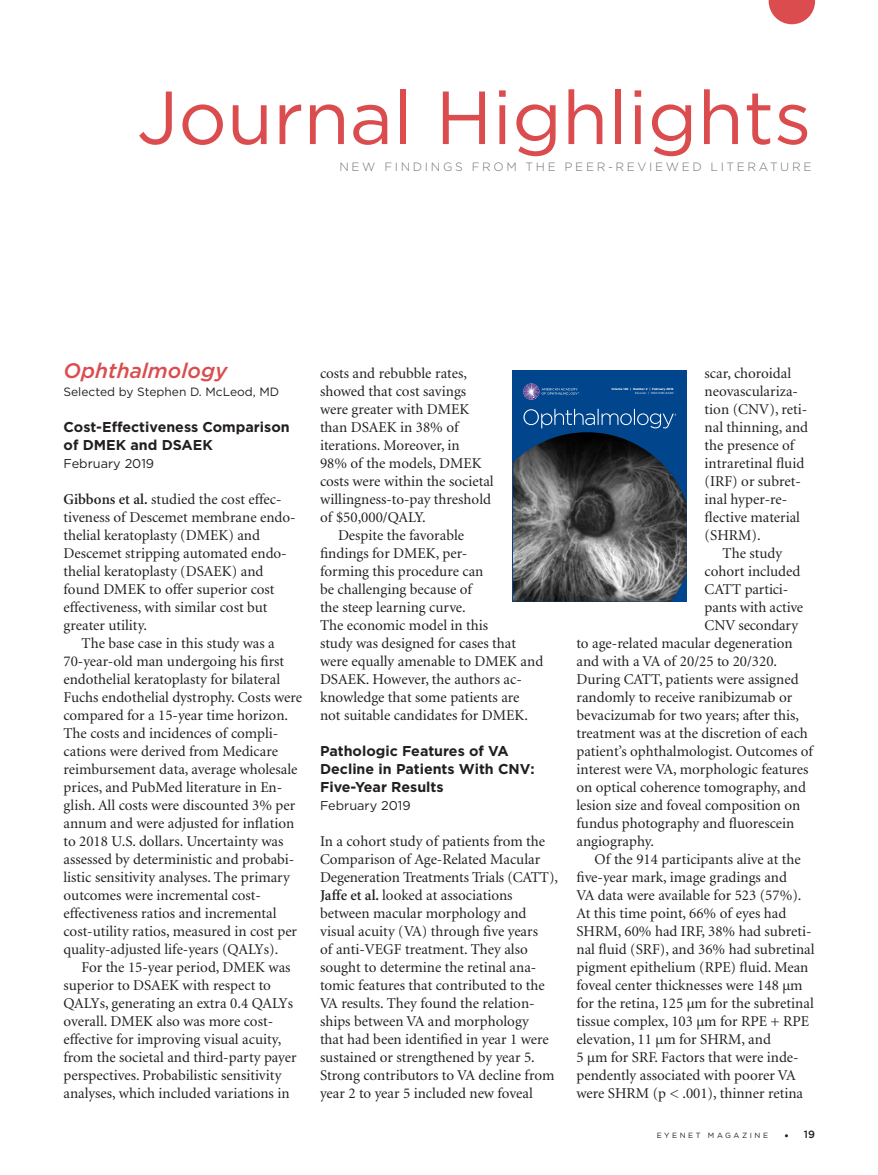
<style>
.page{position:relative;width:878px;height:1175px;background:#fff}
.page>*{position:absolute;margin:0;border:0;box-sizing:border-box;transform-origin:0 0}
.NB_Superhead{font:75px "Gotham";color:#db4c4e}
.JHi_Journal_title{font:italic 500 21px "Gotham";color:#db4c4e}
.BODY_text{font:15px/18px "Minion";color:#231f20}
.BODY_text_NO_indent{font:15px/18px "Minion";color:#231f20}
.JHi_story_title{font:700 14.25px/18px "Gotham";color:#231f20}
.JHi_pub_date{font:12.75px "Gotham";color:#231f20}
.NB_Super_Subhead{font:300 12px "Gotham";letter-spacing:.22em;color:#717275}
.MORE_ONLINE_body{font:12px "Gotham";color:#231f20}
.t1{font:500 10.5px "Gotham";color:#231f20}
.t2{font:10.2px "Times";color:#231f20}
.t3{font:7.5px "Gotham";letter-spacing:.34em;color:#231f20}
.t4{font:700 3px/4.1px "Gotham";color:#fff;text-align:right}
.t5{font:1.8px "Helvetica";color:#000}
.s1{font-weight:600}
.s2{font-weight:400}
.s3{font-weight:300;font-size:12px}
</style>
<div class="page">
<svg style="left:768px;top:0;width:47px;height:24px"></svg>
<div style="left:512px;top:370px;width:174px;height:231px;background:#01468c"></div>
<img style="left:513px;top:432px;width:173px;height:169px">
<svg style="left:523px;top:409px;width:153px;height:19px"></svg>
<svg style="left:523px;top:383px;width:56px;height:17px"></svg>
<p class="NB_Superhead" style="left:137px;top:69px;width:676px">Journal Highlights</p>
<p class="NB_Super_Subhead" style="left:339px;top:159px;width:473px">NEW FINDINGS FROM THE PEER-REVIEWED LITERATURE</p>
<p class="JHi_Journal_title" style="left:64px;top:357px;width:165px">Ophthalmology</p>
<p class="MORE_ONLINE_body" style="left:64px;top:384px;width:217px">Selected by Stephen D. McLeod, MD</p>
<p class="JHi_story_title" style="left:64px;top:418px;width:228px">Cost-Effectiveness Comparison of DMEK and DSAEK</p>
<p class="JHi_pub_date" style="left:64px;top:455px;width:92px">February 2019</p>
<p class="BODY_text_NO_indent" style="left:64px;top:491px;width:230px"><span class="s1">Gibbons et al.</span> studied the cost effec&shy;tiveness of Descemet membrane endo-- thelial keratoplasty (DMEK) and Descemet stripping automated endo&shy;thelial keratoplasty (DSAEK) and found DMEK to offer superior cost effectiveness, with similar cost but greater utility.</p>
<p class="BODY_text" style="left:64px;top:635px;width:240px;text-indent:18px">The base case in this study was a 70-year-old man undergoing his first endothelial keratoplasty for bilateral Fuchs endothelial dystrophy. Costs were compared for a 15-year time horizon.<br>The costs and incidences of compli&shy;cations were derived from Medicare reimbursement data, average wholesale prices, and PubMed literature in En&shy;glish. All costs were discounted 3% per annum and were adjusted for inflation to 2018 U.S. dollars. Uncertainty was assessed by deterministic and probabi&shy;listic sensitivity analyses. The primary outcomes were incremental cost&shy;effectiveness ratios and incremental cost-utility ratios, measured in cost per quality-adjusted life-years (QALYs).</p>
<p class="BODY_text" style="left:64px;top:959px;width:234px;text-indent:18px">For the 15-year period, DMEK was superior to DSAEK with respect to QALYs, generating an extra 0.4 QALYs overall. DMEK also was more cost&shy;effective for improving visual acuity, from the societal and third-party payer perspectives. Probabilistic sensitivity analyses, which included variations in</p>
<p class="BODY_text" style="left:320px;top:365px;width:175px">costs and rebubble rates, showed that cost savings were greater with DMEK than DSAEK in 38% of iterations. Moreover, in<br>98% of the models, DMEK costs were within the societal willingness-to-pay threshold of $50,000/QALY.</p>
<p class="BODY_text" style="left:320px;top:527px;width:225px;text-indent:18px">Despite the favorable<br>findings for DMEK, per-<br>forming this procedure can<br>be challenging because of<br>the steep learning curve.<br>The economic model in this<br>study was designed for cases that were equally amenable to DMEK and<br>DSAEK. However, the authors ac&shy;knowledge that some patients are not suitable candidates for DMEK.</p>
<p class="JHi_story_title" style="left:320px;top:742px;width:216px">Pathologic Features of VA<br>Decline in Patients With CNV:<br>Five-Year Results</p>
<p class="JHi_pub_date" style="left:320px;top:797px;width:92px">February 2019</p>
<p class="BODY_text_NO_indent" style="left:320px;top:833px;width:239px">In a cohort study of patients from the Comparison of Age-Related Macular Degeneration Treatments Trials (CATT), <span class="s1">Jaffe et al.</span> looked at associations between macular morphology and</p>
<p class="BODY_text_NO_indent" style="left:320px;top:923px;width:236px">visual acuity (VA) through five years<br>of anti-VEGF treatment. They also sought to determine the retinal ana&shy;tomic features that contributed to the VA results. They found the relation&shy;ships between VA and morphology that had been identified in year 1 were sustained or strengthened by year 5.<br>Strong contributors to VA decline from year 2 to year 5 included new foveal</p>
<p class="t2" style="left:389px;top:512px;width:79px;rotate:-45deg">INSERT ADVERT</p>
<p class="t5" style="left:339px;top:606px;width:29px">OPHTHA_v126_i2_COVER.indd 1</p>
<p class="BODY_text_NO_indent" style="left:704px;top:365px;width:105px">scar, choroidal neovasculariza&shy;tion (CNV), reti&shy;nal thinning, and the presence of intraretinal fluid (IRF) or subret&shy;inal hyper-re&shy;flective material (SHRM).</p>
<p class="BODY_text" style="left:722px;top:545px;width:61px">The study</p>
<p class="BODY_text" style="left:704px;top:563px;width:97px">cohort included</p>
<p class="BODY_text" style="left:704px;top:581px;width:85px">CATT partici-</p>
<p class="BODY_text" style="left:704px;top:599px;width:100px">pants with active</p>
<p class="BODY_text" style="left:704px;top:617px;width:95px">CNV secondary</p>
<p class="BODY_text" style="left:576px;top:635px;width:218px">to age-related macular degeneration</p>
<p class="BODY_text" style="left:576px;top:653px;width:202px">and with a VA of 20/25 to 20/320.</p>
<p class="BODY_text" style="left:576px;top:671px;width:224px">During CATT, patients were assigned</p>
<p class="BODY_text" style="left:576px;top:689px;width:217px">randomly to receive ranibizumab or</p>
<p class="BODY_text" style="left:576px;top:707px;width:224px">bevacizumab for two years; after this,</p>
<p class="BODY_text" style="left:576px;top:725px;width:233px">treatment was at the discretion of each</p>
<p class="BODY_text" style="left:576px;top:743px;width:238px">patient’s ophthalmologist. Outcomes of</p>
<p class="BODY_text" style="left:576px;top:761px;width:233px">interest were VA, morphologic features</p>
<p class="BODY_text" style="left:576px;top:779px;width:231px">on optical coherence tomography, and</p>
<p class="BODY_text" style="left:576px;top:797px;width:225px">lesion size and foveal composition on</p>
<p class="BODY_text" style="left:576px;top:815px;width:219px">fundus photography and fluorescein</p>
<p class="BODY_text" style="left:576px;top:833px;width:79px">angiography.</p>
<p class="BODY_text" style="left:576px;top:851px;width:239px;text-indent:18px">Of the 914 participants alive at the five-year mark, image gradings and<br>VA data were available for 523 (57%).<br>At this time point, 66% of eyes had SHRM, 60% had IRF, 38% had subreti&shy;nal fluid (SRF), and 36% had subretinal pigment epithelium (RPE) fluid. Mean foveal center thicknesses were 148 μm for the retina, 125 μm for the subretinal tissue complex, 103 μm for RPE + RPE elevation, 11 μm for SHRM, and<br>5 μm for SRF. Factors that were inde&shy;pendently associated with poorer VA were SHRM (p &lt; .001), thinner retina</p>
<p class="t4" style="left:611px;top:387px;width:64px">Volume 126 | Number 2 | February 2019<br><span class="s2">Elsevier | ISSN 0161-6420</span></p>
<p class="t3" style="left:656px;top:1130px;width:113px">EYENET MAGAZINE</p>
<p class="t1" style="left:783px;top:1127px;width:33px"><span class="s3">•</span> 19</p>
</div>
